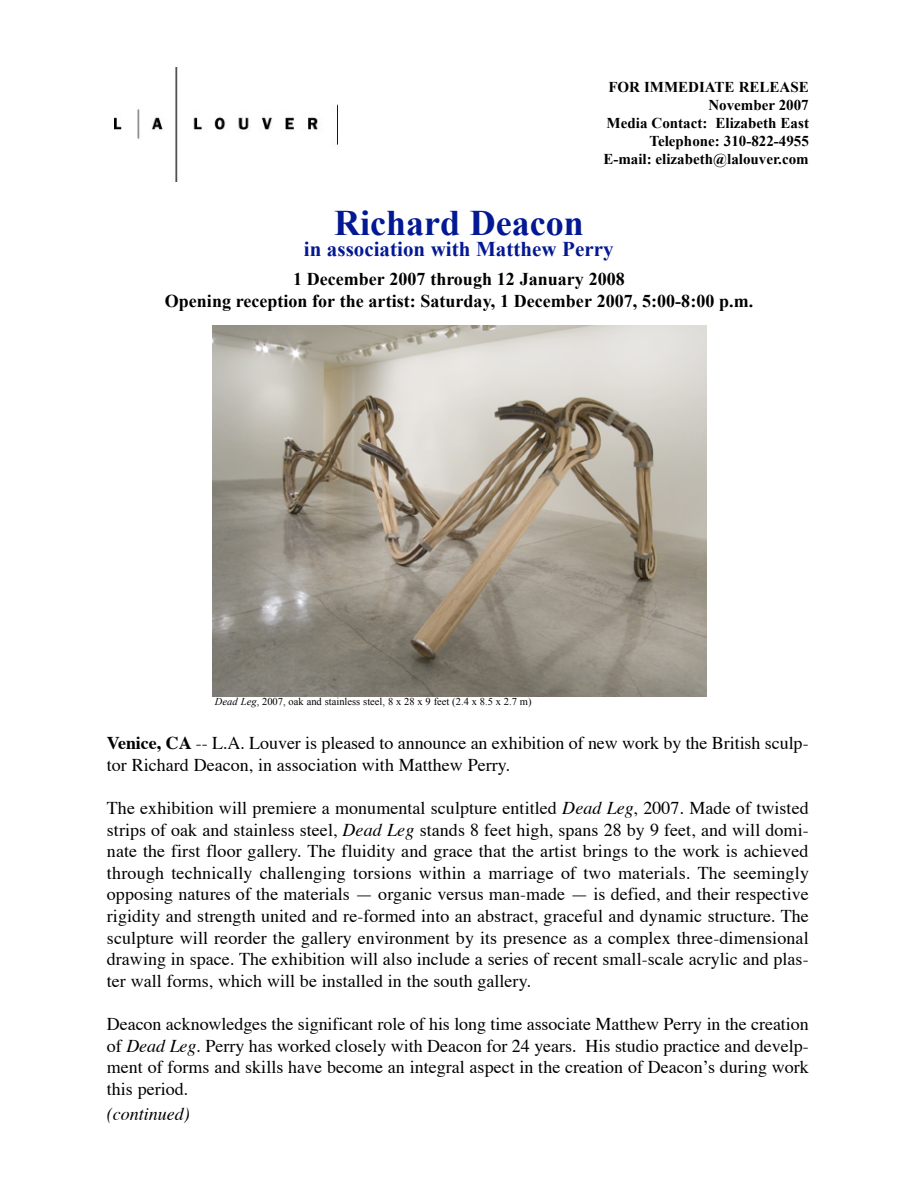
<style>
.page{position:relative;width:918px;height:1188px;background:#fff}
.page>*{position:absolute;margin:0;border:0;box-sizing:border-box;transform-origin:0 0}
.t1{font:700 36px "Times New Roman";color:#031893}
.t2{font:700 21px "Times New Roman";color:#031893}
.t3{font:18px/21.6px "Times";color:#000;text-align:justify}
.t4{font:700 18px/22.6px "Times New Roman";color:#000;text-align:center}
.t5{font:italic 18px "Times";color:#000}
.t6{font:700 15px/18px "Times New Roman";color:#000;text-align:right}
.t7{font:10.5px "Times New Roman";color:#000}
.s1{font-style:italic}
.s2{font-weight:700}
</style>
<div class="page">
<img style="left:212px;top:325px;width:495px;height:371px">
<img style="left:114px;top:68px;width:223px;height:113px">
<p class="t6" style="left:603px;top:78px;width:207px">FOR IMMEDIATE RELEASE<br>November 2007<br>Media Contact: Elizabeth East<br>Telephone: 310-822-4955<br>E-mail: elizabeth@lalouver.com</p>
<h1 class="t1" style="left:334px;top:203px;width:251px">Richard Deacon</h1>
<p class="t2" style="left:304px;top:238px;width:311px">in association with Matthew Perry</p>
<p class="t4" style="left:165px;top:267px;width:590px">1 December 2007 through 12 January 2008<br>Opening reception for the artist: Saturday, 1 December 2007, 5:00-8:00 p.m.</p>
<p class="t7" style="left:215px;top:695px;width:318px"><span class="s1">Dead Leg</span>, 2007, oak and stainless steel, 8 x 28 x 9 feet (2.4 x 8.5 x 2.7 m)</p>
<p class="t3" style="left:107px;top:734px;width:703px"><span class="s2">Venice, CA</span> -- L.A. Louver is pleased to announce an exhibition of new work by the British sculp&shy;tor Richard Deacon, in association with Matthew Perry.</p>
<p class="t3" style="left:107px;top:799px;width:704px">The exhibition will premiere a monumental sculpture entitled <span class="s1">Dead Leg</span>, 2007. Made of twisted strips of oak and stainless steel, <span class="s1">Dead Leg</span> stands 8 feet high, spans 28 by 9 feet, and will domi&shy;nate the first floor gallery. The fluidity and grace that the artist brings to the work is achieved through technically challenging torsions within a marriage of two materials. The seemingly opposing natures of the materials — organic versus man-made — is defied, and their respective rigidity and strength united and re-formed into an abstract, graceful and dynamic structure. The sculpture will reorder the gallery environment by its presence as a complex three-dimensional drawing in space. The exhibition will also include a series of recent small-scale acrylic and plas&shy;ter wall forms, which will be installed in the south gallery.</p>
<p class="t3" style="left:107px;top:1015px;width:703px">Deacon acknowledges the significant role of his long time associate Matthew Perry in the creation of <span class="s1">Dead Leg</span>. Perry has worked closely with Deacon for 24 years. His studio practice and develp&shy;ment of forms and skills have become an integral aspect in the creation of Deacon’s during work this period.</p>
<p class="t5" style="left:107px;top:1106px;width:84px">(continued)</p>
</div>
